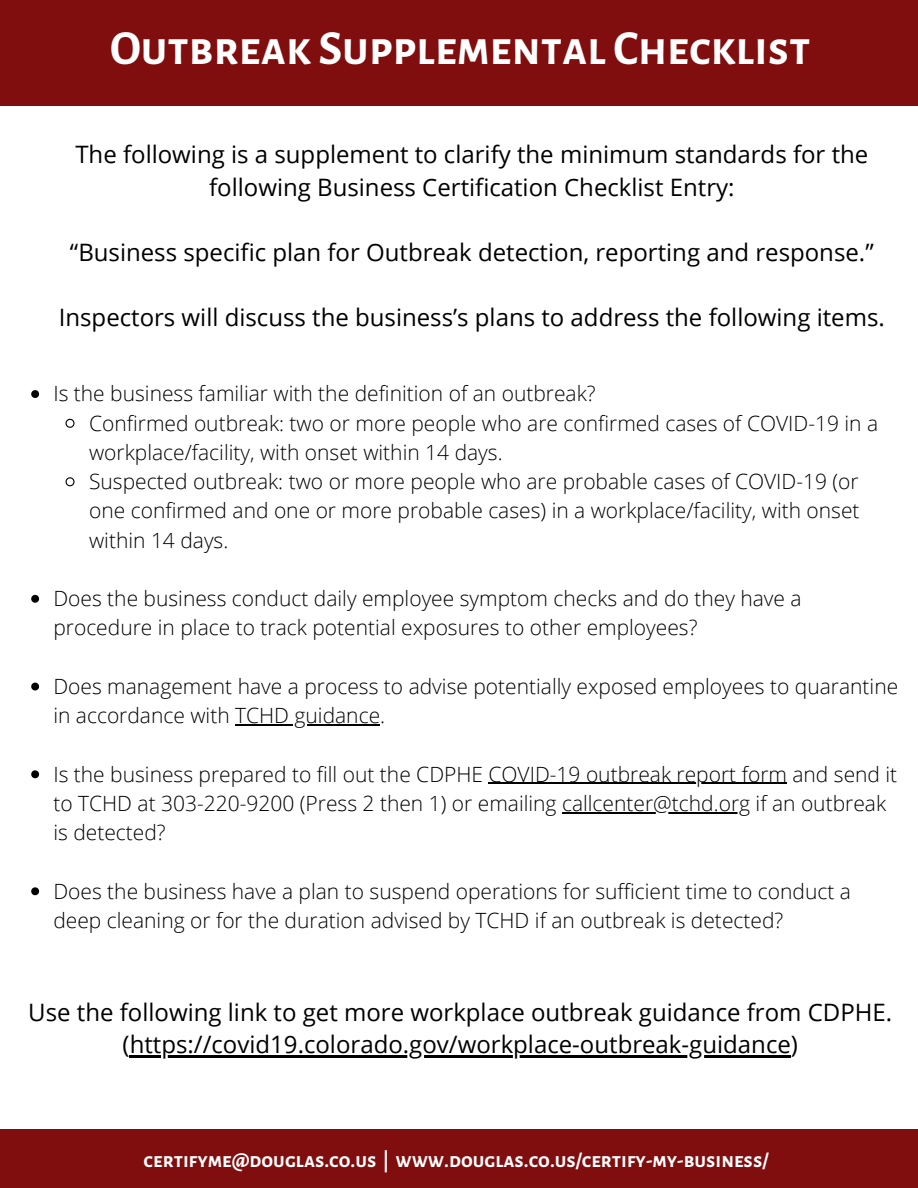
<style>
.page{position:relative;width:918px;height:1188px;background:#fff}
.page>*{position:absolute;margin:0;border:0;box-sizing:border-box;transform-origin:0 0}
.t1{font:700 48px "Alegreya Sans SC";color:#fff}
.t2{font:24px/32.7px "Open Sans";color:#000;text-align:center}
.t3{font:300 21px/29.2px "Open Sans";color:#000}
.t4{font:700 21px "Alegreya Sans SC";color:#fff}
</style>
<div class="page">
<div style="left:0;top:0;width:918px;height:105px;background:#800e0e"></div>
<div style="left:0;top:1129px;width:918px;height:59px;background:#800e0e"></div>
<hr style="left:130px;top:1056px;width:661px;height:2px;background:#000">
<svg style="left:31px;top:390px;width:8px;height:8px"></svg>
<svg style="left:65px;top:418px;width:10px;height:10px"></svg>
<svg style="left:65px;top:477px;width:10px;height:10px"></svg>
<svg style="left:31px;top:595px;width:8px;height:8px"></svg>
<svg style="left:31px;top:683px;width:8px;height:7px"></svg>
<hr style="left:235px;top:724px;width:145px;height:1px;background:#000">
<svg style="left:31px;top:770px;width:8px;height:8px"></svg>
<hr style="left:489px;top:783px;width:298px;height:1px;background:#000">
<hr style="left:562px;top:812px;width:188px;height:1px;background:#000">
<svg style="left:31px;top:887px;width:8px;height:8px"></svg>
<p class="t1" style="left:110px;top:25px;width:702px">Outbreak Supplemental Checklist</p>
<p class="t2" style="left:75px;top:137px;width:794px">The following is a supplement to clarify the minimum standards for the following Business Certification Checklist Entry:</p>
<p class="t2" style="left:70px;top:235px;width:805px">“Business specific plan for Outbreak detection, reporting and response.”</p>
<p class="t2" style="left:59px;top:300px;width:828px">Inspectors will discuss the business’s plans to address the following items.</p>
<p class="t3" style="left:53px;top:379px;width:544px">Is the business familiar with the definition of an outbreak?</p>
<p class="t3" style="left:89px;top:408px;width:791px">Confirmed outbreak: two or more people who are confirmed cases of COVID-19 in a workplace/facility, with onset within 14 days.</p>
<p class="t3" style="left:89px;top:466px;width:772px;text-align:justify">Suspected outbreak: two or more people who are probable cases of COVID-19 (or one confirmed and one or more probable cases) in a workplace/facility, with onset within 14 days.</p>
<p class="t3" style="left:53px;top:583px;width:750px">Does the business conduct daily employee symptom checks and do they have a procedure in place to track potential exposures to other employees?</p>
<p class="t3" style="left:53px;top:671px;width:846px">Does management have a process to advise potentially exposed employees to quarantine in accordance with TCHD guidance.</p>
<p class="t3" style="left:53px;top:759px;width:845px">Is the business prepared to fill out the CDPHE COVID-19 outbreak report form and send it to TCHD at 303-220-9200 (Press 2 then 1) or emailing callcenter@tchd.org if an outbreak is detected?</p>
<p class="t3" style="left:53px;top:876px;width:799px">Does the business have a plan to suspend operations for sufficient time to conduct a deep cleaning or for the duration advised by TCHD if an outbreak is detected?</p>
<p class="t2" style="left:28px;top:995px;width:865px">Use the following link to get more workplace outbreak guidance from CDPHE. (https://covid19.colorado.gov/workplace-outbreak-guidance)</p>
<p class="t4" style="left:144px;top:1150px;width:626px">certifyme@douglas.co.us | www.douglas.co.us/certify-my-business/</p>
</div>
